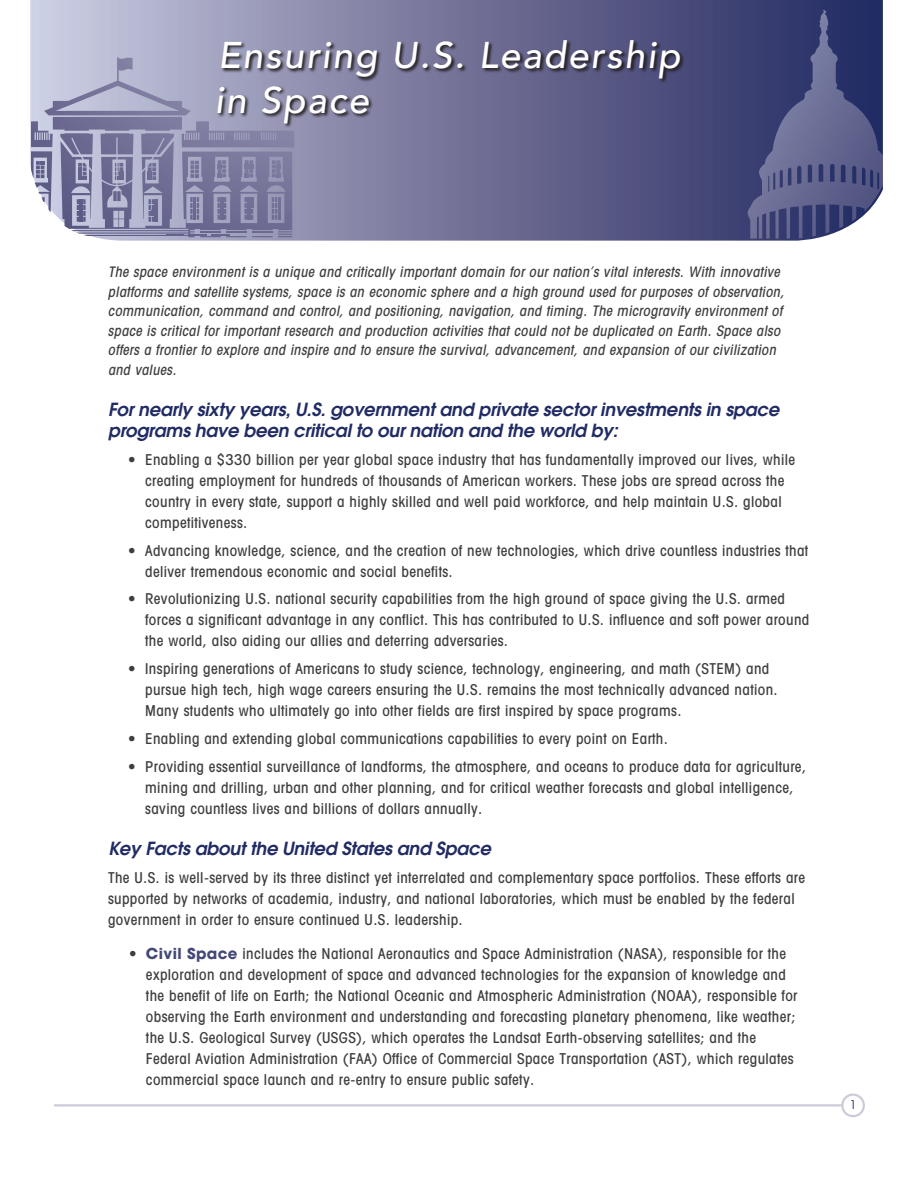
<style>
.page{position:relative;width:918px;height:1188px;background:#fff}
.page>*{position:absolute;margin:0;border:0;box-sizing:border-box;transform-origin:0 0}
.t1{font:500 37.2px/44.5px "Avenir";color:#fff}
.t2{font:italic 600 18px/21px "Avant Garde";letter-spacing:-.01em;color:#212b64}
.t3{font:500 condensed 15px/21px "Avant Garde";letter-spacing:.025em;color:#3e3e3f}
.t4{font:italic 500 condensed 14.55px/19.5px "Avant Garde";color:#3e3e3f}
.t5{font:12px "Avant Garde";color:#212b64}
.s1{font-weight:700;font-stretch:normal;color:#444877}
</style>
<div class="page">
<hr style="left:54px;top:1104px;width:788px;height:2px;background:#cecbd9">
<div style="left:841px;top:1094px;width:24px;height:23px;border:2px solid #cecbd9;border-radius:50%"></div>
<svg style="left:30px;top:0;width:853px;height:241px;background:#727298"></svg>
<svg style="left:31px;top:57px;width:263px;height:180px;background:#9798b6"></svg>
<svg style="left:748px;top:10px;width:135px;height:229px;background:#4e5381"></svg>
<svg style="left:217px;top:40px;width:468px;height:88px;background:#6c6a8c"></svg>
<h1 class="t1" style="left:215px;top:31px;width:474px">Ensuring U.S. Leadership in Space</h1>
<p class="t4" style="left:108px;top:262px;width:681px">The space environment is a unique and critically important domain for our nation’s vital interests. With innovative platforms and satellite systems, space is an economic sphere and a high ground used for purposes of observation, communication, command and control, and positioning, navigation, and timing. The microgravity environment of space is critical for important research and production activities that could not be duplicated on Earth. Space also offers a frontier to explore and inspire and to ensure the survival, advancement, and expansion of our civilization and values.</p>
<p class="t2" style="left:108px;top:399px;width:673px">For nearly sixty years, U.S. government and private sector investments in space programs have been critical to our nation and the world by:</p>
<p class="t3" style="left:145px;top:449px;width:651px;text-indent:-17px">• Enabling a $330 billion per year global space industry that has fundamentally improved our lives, while creating employment for hundreds of thousands of American workers. These jobs are spread across the country in every state, support a highly skilled and well paid workforce, and help maintain U.S. global competitiveness.</p>
<p class="t3" style="left:145px;top:539px;width:665px;text-indent:-17px">• Advancing knowledge, science, and the creation of new technologies, which drive countless industries that deliver tremendous economic and social benefits.</p>
<p class="t3" style="left:145px;top:588px;width:666px;text-indent:-17px">• Revolutionizing U.S. national security capabilities from the high ground of space giving the U.S. armed forces a significant advantage in any conflict. This has contributed to U.S. influence and soft power around the world, also aiding our allies and deterring adversaries.</p>
<p class="t3" style="left:145px;top:658px;width:634px;text-indent:-17px">• Inspiring generations of Americans to study science, technology, engineering, and math (STEM) and pursue high tech, high wage careers ensuring the U.S. remains the most technically advanced nation.<br>Many students who ultimately go into other fields are first inspired by space programs.</p>
<p class="t3" style="left:128px;top:728px;width:541px">• Enabling and extending global communications capabilities to every point on Earth.</p>
<p class="t3" style="left:145px;top:755px;width:662px;text-indent:-17px">• Providing essential surveillance of landforms, the atmosphere, and oceans to produce data for agriculture, mining and drilling, urban and other planning, and for critical weather forecasts and global intelligence, saving countless lives and billions of dollars annually.</p>
<p class="t2" style="left:108px;top:837px;width:385px">Key Facts about the United States and Space</p>
<p class="t3" style="left:108px;top:866px;width:699px">The U.S. is well-served by its three distinct yet interrelated and complementary space portfolios. These efforts are supported by networks of academia, industry, and national laboratories, which must be enabled by the federal government in order to ensure continued U.S. leadership.</p>
<p class="t3" style="left:146px;top:943px;width:653px;text-indent:-17px">• <span class="s1">Civil Space</span> includes the National Aeronautics and Space Administration (NASA), responsible for the exploration and development of space and advanced technologies for the expansion of knowledge and the benefit of life on Earth; the National Oceanic and Atmospheric Administration (NOAA), responsible for observing the Earth environment and understanding and forecasting planetary phenomena, like weather; the U.S. Geological Survey (USGS), which operates the Landsat Earth-observing satellites; and the Federal Aviation Administration (FAA) Office of Commercial Space Transportation (AST), which regulates commercial space launch and re-entry to ensure public safety.</p>
<p class="t5" style="left:850px;top:1098px;width:8px">1</p>
</div>
